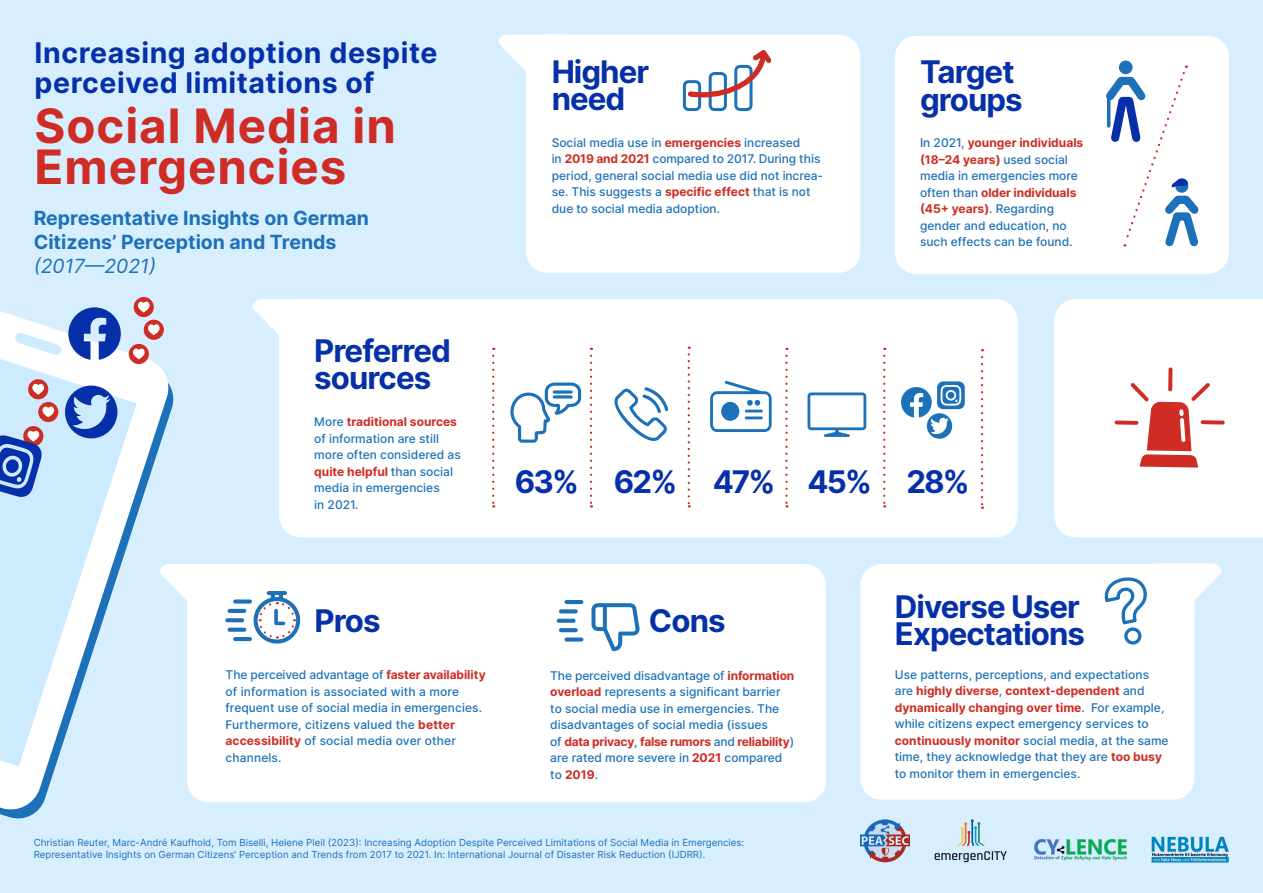
<style>
.page{position:relative;width:1263px;height:893px;background:#fff}
.page>*{position:absolute;margin:0;border:0;box-sizing:border-box;transform-origin:0 0}
.t1{font:700 47.4px/41.1px "Inter";letter-spacing:.02em;color:#ce2c24}
.t2{font:700 31.2px/27.3px "Inter";letter-spacing:-.03em;color:#0530a9}
.t3{font:700 28.5px/30px "Inter";letter-spacing:.02em;color:#0530a9}
.t4{font:700 19.5px/24px "Inter";color:#1d71b8}
.t5{font:italic 19.5px "Inter";color:#1d71b8}
.t6{font:500 12px/16.5px "Inter";color:#1d71b8}
.t7{font:9.75px/12px "Inter";color:#1d71b8}
.s1{font-weight:700;color:#ce2c24}
</style>
<div class="page">
<div style="left:0;top:0;width:1262px;height:893px;background:#d7eeff"></div>
<div style="left:187px;top:564px;width:639px;height:238px;background:#fff;border-radius:21px"></div>
<div style="left:895px;top:36px;width:334px;height:238px;background:#fff;border-radius:21px"></div>
<div style="left:1119px;top:61px;width:13px;height:13px;background:#1d71b8;border-radius:50%"></div>
<svg style="left:559px;top:600px;width:24px;height:13px"></svg>
<svg style="left:557px;top:619px;width:26px;height:23px"></svg>
<svg style="left:591px;top:603px;width:49px;height:48px"></svg>
<div style="left:860px;top:564px;width:334px;height:236px;background:#fff;border-radius:21px"></div>
<svg style="left:1106px;top:66px;width:93px;height:181px"></svg>
<div style="left:526px;top:35px;width:334px;height:238px;background:#fff;border-radius:21px"></div>
<div style="left:683px;top:80px;width:18px;height:31px;border:3px solid #1d71b8;border-radius:4px"></div>
<div style="left:709px;top:72px;width:18px;height:39px;border:3px solid #1d71b8;border-radius:4px"></div>
<div style="left:734px;top:65px;width:18px;height:46px;border:3px solid #1d71b8;border-radius:4px"></div>
<svg style="left:684px;top:50px;width:88px;height:50px"></svg>
<svg style="left:499px;top:35px;width:44px;height:36px"></svg>
<svg style="left:177px;top:564px;width:124px;height:80px"></svg>
<svg style="left:1104px;top:563px;width:117px;height:84px"></svg>
<svg style="left:253px;top:299px;width:43px;height:36px"></svg>
<div style="left:279px;top:299px;width:738px;height:238px;background:#fff;border-radius:21px"></div>
<div style="left:1054px;top:299px;width:208px;height:238px;background:#fff"></div>
<svg style="left:614px;top:387px;width:55px;height:54px"></svg>
<svg style="left:901px;top:381px;width:64px;height:58px"></svg>
<svg style="left:1168px;top:367px;width:4px;height:24px"></svg>
<div style="left:1201px;top:420px;width:24px;height:5px;background:#ce2c24;border-radius:2px"></div>
<div style="left:1114px;top:420px;width:24px;height:5px;background:#ce2c24;border-radius:2px"></div>
<svg style="left:1130px;top:383px;width:80px;height:85px;background:#eaa8a5"></svg>
<svg style="left:0;top:297px;width:175px;height:519px"></svg>
<svg style="left:0;top:334px;width:145px;height:441px"></svg>
<svg style="left:65px;top:386px;width:52px;height:52px"></svg>
<div style="left:129px;top:344px;width:20px;height:20px;background:#ce2c24;border-radius:50%"></div>
<svg style="left:133px;top:348px;width:12px;height:11px"></svg>
<svg style="left:23px;top:426px;width:20px;height:20px"></svg>
<div style="left:144px;top:320px;width:20px;height:20px;background:#ce2c24;border-radius:50%"></div>
<svg style="left:148px;top:324px;width:12px;height:11px"></svg>
<div style="left:38px;top:402px;width:20px;height:20px;background:#ce2c24;border-radius:50%"></div>
<svg style="left:42px;top:406px;width:12px;height:11px"></svg>
<div style="left:134px;top:297px;width:20px;height:20px;background:#ce2c24;border-radius:50%"></div>
<svg style="left:138px;top:301px;width:12px;height:11px"></svg>
<div style="left:28px;top:379px;width:20px;height:20px;background:#ce2c24;border-radius:50%"></div>
<svg style="left:32px;top:383px;width:12px;height:12px"></svg>
<svg style="left:0;top:430px;width:42px;height:67px"></svg>
<svg style="left:0;top:307px;width:122px;height:67px"></svg>
<svg style="left:590px;top:356px;width:2px;height:151px"></svg>
<svg style="left:492px;top:356px;width:2px;height:151px"></svg>
<svg style="left:688px;top:347px;width:2px;height:160px"></svg>
<svg style="left:883px;top:356px;width:2px;height:151px"></svg>
<svg style="left:785px;top:356px;width:3px;height:151px"></svg>
<svg style="left:981px;top:357px;width:2px;height:152px"></svg>
<svg style="left:710px;top:381px;width:62px;height:51px"></svg>
<div style="left:722px;top:403px;width:16px;height:15px;background:#1d71b8;border-radius:50%"></div>
<svg style="left:510px;top:382px;width:72px;height:61px"></svg>
<svg style="left:807px;top:392px;width:59px;height:45px"></svg>
<img style="left:860px;top:819px;width:49px;height:43px">
<svg style="left:934px;top:819px;width:73px;height:43px"></svg>
<img style="left:1034px;top:839px;width:93px;height:22px">
<img style="left:1151px;top:837px;width:78px;height:25px">
<h3 class="t3" style="left:35px;top:37px;width:404px">Increasing adoption despite perceived limitations of</h3>
<h1 class="t1" style="left:35px;top:104px;width:363px">Social Media in<br>Emergencies</h1>
<h3 class="t4" style="left:34px;top:205px;width:337px">Representative Insights on German<br>Citizens’ Perception and Trends</h3>
<h3 class="t5" style="left:34px;top:252px;width:124px">(2017—2021)</h3>
<h2 class="t2" style="left:314px;top:336px;width:138px">Preferred sources</h2>
<p class="t6" style="left:314px;top:413px;width:148px">More <span class="s1">traditional sources </span>of information are still more often considered as <span class="s1">quite helpful</span> than social media in emergencies<br>in 2021.</p>
<h2 class="t2" style="left:552px;top:57px;width:99px">Higher need</h2>
<p class="t6" style="left:552px;top:134px;width:273px">Social media use in <span class="s1">emergencies</span> increased<br>in <span class="s1">2019 and 2021</span> compared to 2017. During this period, general social media use did not increa&shy;se. This suggests a <span class="s1">specific effect</span> that is not due to social media adoption.</p>
<h2 class="t2" style="left:920px;top:57px;width:104px">Target groups</h2>
<p class="t6" style="left:920px;top:134px;width:165px">In 2021, <span class="s1">younger individuals (18–24 years)</span> used social media in emergencies more often than <span class="s1">older individuals (45+ years)</span>. Regarding gender and education, no such effects can be found.</p>
<h2 class="t2" style="left:515px;top:467px;width:456px">63% 62% 47% 45% 28%</h2>
<h2 class="t2" style="left:314px;top:605px;width:68px">Pros</h2>
<p class="t6" style="left:226px;top:666px;width:262px">The perceived advantage of <span class="s1">faster availability </span>of information is associated with a more frequent use of social media in emergencies.<br>Furthermore, citizens valued the <span class="s1">better accessibility</span> of social media over other channels.</p>
<p class="t6" style="left:550px;top:667px;width:246px">The perceived disadvantage of <span class="s1">information overload</span> represents a significant barrier to social media use in emergencies. The disadvantages of social media (issues<br>of <span class="s1">data privacy</span>, <span class="s1">false rumors</span> and <span class="s1">reliability</span>) are rated more severe in <span class="s1">2021</span> compared to <span class="s1">2019</span>.</p>
<h2 class="t2" style="left:649px;top:606px;width:78px">Cons</h2>
<p class="t7" style="left:34px;top:836px;width:712px">Christian Reuter, Marc-André Kaufhold, Tom Biselli, Helene Pleil (2023): Increasing Adoption Despite Perceived Limitations of Social Media in Emergencies:<br>Representative Insights on German Citizens’ Perception and Trends from 2017 to 2021. In: International Journal of Disaster Risk Reduction (IJDRR).</p>
<h2 class="t2" style="left:895px;top:592px;width:192px">Diverse User<br>Expectations</h2>
<p class="t6" style="left:895px;top:666px;width:275px">Use patterns, perceptions, and expectations are <span class="s1">highly diverse</span>, <span class="s1">context-dependent</span> and <span class="s1">dynamically changing over time</span>. For example, while citizens expect emergency services to <span class="s1">continuously monitor</span> social media, at the same time, they acknowledge that they are <span class="s1">too busy </span>to monitor them in emergencies.</p>
</div>
